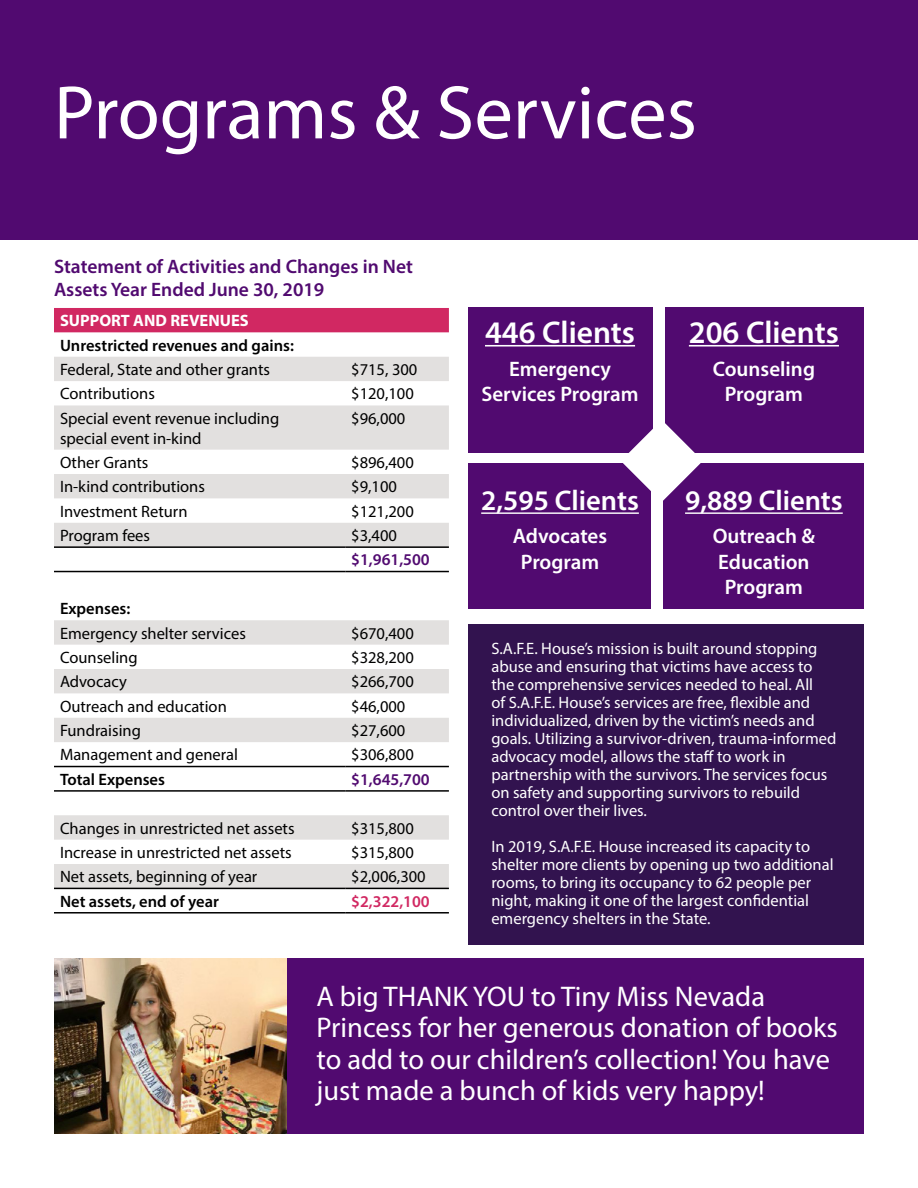
<style>
.page{position:relative;width:918px;height:1188px;background:#fff}
.page>*{position:absolute;margin:0;border:0;box-sizing:border-box;transform-origin:0 0}
.t1{font:76.5px "Myriad Pro";color:#fff}
.t2{font:600 31.5px "Myriad Pro";color:#fff}
.t3{font:28.5px/31.5px "Myriad Pro";color:#fff}
.t4{font:600 28.5px "Myriad Pro";color:#fff}
.t5{font:600 21px/25.2px "Myriad Pro";color:#fff;text-align:center}
.t6{font:600 19.5px/23.4px "Myriad Pro";color:#510a70}
.t7{font:16.5px/18px "Myriad Pro";color:#fff}
.t8{font:16.5px/19.8px "Myriad Pro";color:#000}
.t9{font:600 16.5px "Myriad Pro";color:#000}
.t10{font:600 16.5px "Myriad Pro";color:#510a70}
.t11{font:700 16.5px "Myriad Pro";color:#fff}
.t12{font:600 16.5px "Myriad Pro";color:#d12862}
</style>
<div class="page">
<div style="left:271px;top:958px;width:593px;height:176px;background:#510a70"></div>
<div style="left:54px;top:308px;width:395px;height:24px;background:#d12862"></div>
<svg style="left:54px;top:357px;width:395px;height:531px"></svg>
<hr style="left:345px;top:546px;width:104px;height:2px;background:#000">
<hr style="left:345px;top:571px;width:104px;height:1px;background:#000">
<hr style="left:54px;top:766px;width:291px;height:1px;background:#000">
<hr style="left:345px;top:766px;width:104px;height:1px;background:#000">
<hr style="left:54px;top:790px;width:291px;height:2px;background:#000">
<hr style="left:345px;top:790px;width:104px;height:2px;background:#000">
<hr style="left:54px;top:888px;width:291px;height:1px;background:#000">
<hr style="left:345px;top:888px;width:104px;height:1px;background:#000">
<hr style="left:54px;top:912px;width:291px;height:2px;background:#000">
<hr style="left:345px;top:912px;width:104px;height:2px;background:#000">
<hr style="left:54px;top:546px;width:291px;height:2px;background:#000">
<hr style="left:54px;top:571px;width:291px;height:1px;background:#000">
<div style="left:468px;top:464px;width:183px;height:145px;background:#510a70"></div>
<div style="left:663px;top:464px;width:201px;height:145px;background:#510a70"></div>
<div style="left:468px;top:308px;width:185px;height:145px;background:#510a70"></div>
<div style="left:666px;top:308px;width:198px;height:145px;background:#510a70"></div>
<hr style="left:485px;top:345px;width:150px;height:2px;background:#fff">
<hr style="left:481px;top:512px;width:158px;height:2px;background:#fff">
<hr style="left:689px;top:345px;width:150px;height:2px;background:#fff">
<hr style="left:685px;top:512px;width:158px;height:2px;background:#fff">
<svg style="left:621px;top:420px;width:82px;height:81px"></svg>
<img style="left:54px;top:958px;width:232px;height:176px">
<div style="left:0;top:0;width:918px;height:240px;background:#510a70"></div>
<div style="left:468px;top:624px;width:396px;height:321px;background:#32134f"></div>
<h1 class="t1" style="left:54px;top:66px;width:644px">Programs &amp; Services</h1>
<p class="t6" style="left:54px;top:254px;width:360px">Statement of Activities and Changes in Net<br>Assets Year Ended June 30, 2019</p>
<p class="t11" style="left:60px;top:310px;width:190px">SUPPORT AND REVENUES</p>
<p class="t9" style="left:60px;top:335px;width:235px">Unrestricted revenues and gains:</p>
<p class="t8" style="left:60px;top:359px;width:212px">Federal, State and other grants</p>
<p class="t8" style="left:351px;top:359px;width:68px">$715, 300</p>
<p class="t8" style="left:60px;top:384px;width:96px">Contributions</p>
<p class="t8" style="left:351px;top:384px;width:64px">$120,100</p>
<p class="t8" style="left:60px;top:408px;width:221px">Special event revenue including special event in-kind</p>
<p class="t8" style="left:351px;top:408px;width:56px">$96,000</p>
<p class="t8" style="left:60px;top:452px;width:90px">Other Grants</p>
<p class="t8" style="left:351px;top:452px;width:64px">$896,400</p>
<p class="t8" style="left:60px;top:477px;width:146px">In-kind contributions</p>
<p class="t8" style="left:351px;top:477px;width:47px">$9,100</p>
<p class="t8" style="left:60px;top:501px;width:129px">Investment Return</p>
<p class="t8" style="left:351px;top:501px;width:64px">$121,200</p>
<p class="t8" style="left:60px;top:525px;width:92px">Program fees</p>
<p class="t8" style="left:351px;top:525px;width:47px">$3,400</p>
<p class="t10" style="left:351px;top:549px;width:80px">$1,961,500</p>
<p class="t9" style="left:60px;top:598px;width:72px">Expenses:</p>
<p class="t8" style="left:60px;top:623px;width:187px">Emergency shelter services</p>
<p class="t8" style="left:351px;top:623px;width:64px">$670,400</p>
<p class="t8" style="left:60px;top:647px;width:79px">Counseling</p>
<p class="t8" style="left:351px;top:647px;width:64px">$328,200</p>
<p class="t8" style="left:60px;top:672px;width:68px">Advocacy</p>
<p class="t8" style="left:351px;top:672px;width:64px">$266,700</p>
<p class="t8" style="left:60px;top:696px;width:168px">Outreach and education</p>
<p class="t8" style="left:351px;top:696px;width:56px">$46,000</p>
<p class="t8" style="left:60px;top:720px;width:82px">Fundraising</p>
<p class="t8" style="left:351px;top:720px;width:56px">$27,600</p>
<p class="t8" style="left:60px;top:745px;width:179px">Management and general</p>
<p class="t8" style="left:351px;top:745px;width:64px">$306,800</p>
<p class="t9" style="left:60px;top:769px;width:107px">Total Expenses</p>
<p class="t10" style="left:351px;top:769px;width:80px">$1,645,700</p>
<p class="t8" style="left:60px;top:818px;width:236px">Changes in unrestricted net assets</p>
<p class="t8" style="left:351px;top:818px;width:64px">$315,800</p>
<p class="t8" style="left:60px;top:842px;width:233px">Increase in unrestricted net assets</p>
<p class="t8" style="left:351px;top:842px;width:64px">$315,800</p>
<p class="t8" style="left:60px;top:867px;width:199px">Net assets, beginning of year</p>
<p class="t8" style="left:351px;top:867px;width:76px">$2,006,300</p>
<p class="t9" style="left:60px;top:891px;width:161px">Net assets, end of year</p>
<p class="t12" style="left:351px;top:891px;width:80px">$2,322,100</p>
<h2 class="t2" style="left:485px;top:312px;width:152px">446 Clients</h2>
<p class="t5" style="left:481px;top:355px;width:159px">Emergency<br>Services Program</p>
<h3 class="t4" style="left:481px;top:483px;width:159px">2,595 Clients</h3>
<p class="t5" style="left:513px;top:523px;width:96px">Advocates<br>Program</p>
<h2 class="t2" style="left:689px;top:312px;width:152px">206 Clients</h2>
<p class="t5" style="left:713px;top:355px;width:104px">Counseling<br>Program</p>
<h3 class="t4" style="left:685px;top:483px;width:159px">9,889 Clients</h3>
<p class="t5" style="left:713px;top:523px;width:104px">Outreach &amp;<br>Education<br>Program</p>
<p class="t7" style="left:491px;top:639px;width:347px">S.A.F.E. House’s mission is built around stopping abuse and ensuring that victims have access to the comprehensive services needed to heal. All<br>of S.A.F.E. House’s services are free, flexible and individualized, driven by the victim’s needs and goals. Utilizing a survivor-driven, trauma-informed advocacy model, allows the staff to work in partnership with the survivors. The services focus on safety and supporting survivors to rebuild control over their lives.</p>
<p class="t7" style="left:491px;top:837px;width:344px">In 2019, S.A.F.E. House increased its capacity to shelter more clients by opening up two additional rooms, to bring its occupancy to 62 people per night, making it one of the largest confidential emergency shelters in the State.</p>
<h3 class="t3" style="left:316px;top:980px;width:523px">A big THANK YOU to Tiny Miss Nevada Princess for her generous donation of books to add to our children’s collection! You have just made a bunch of kids very happy!</h3>
</div>
